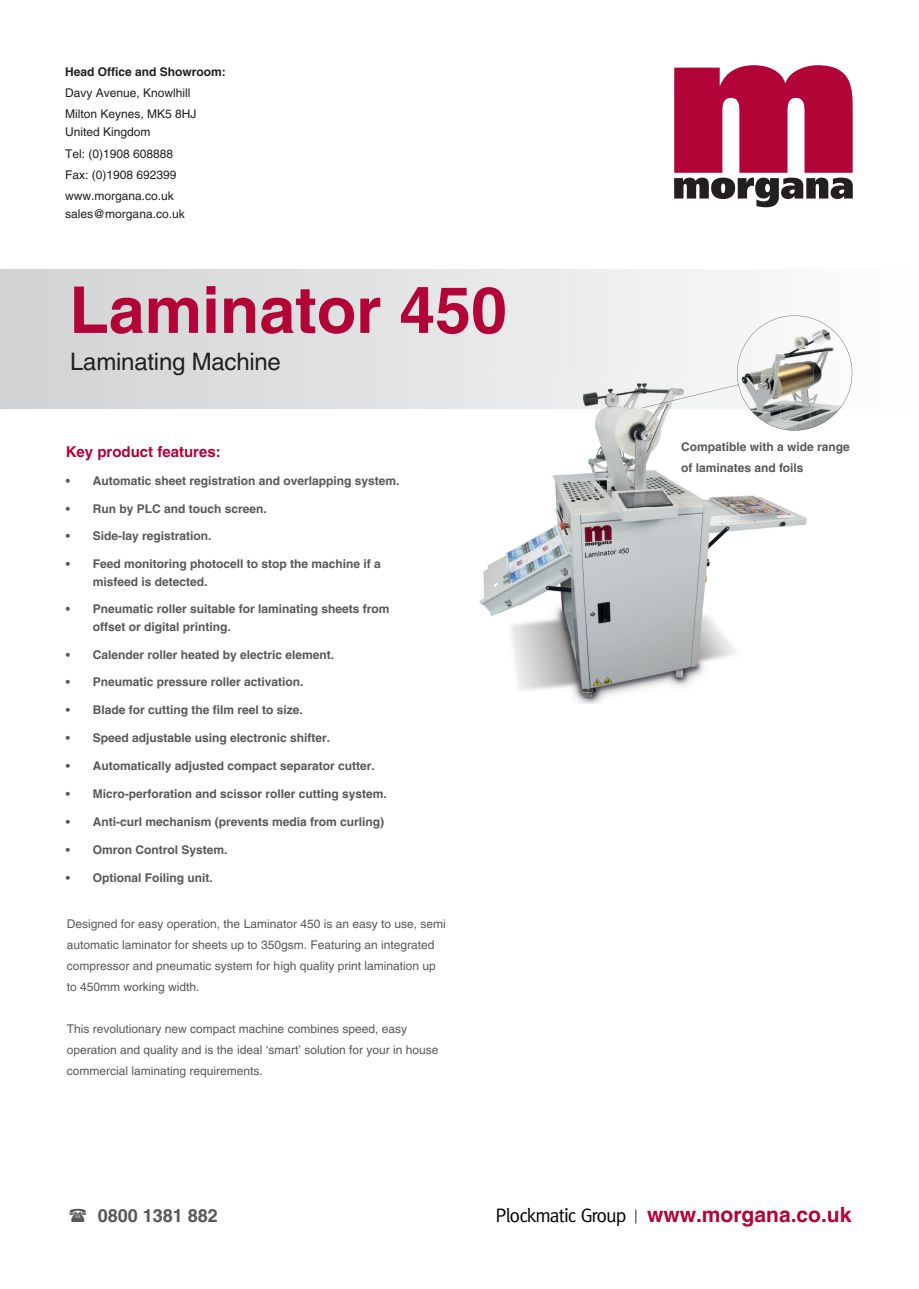
<style>
.page{position:relative;width:919px;height:1289px;background:#fff}
.page>*{position:absolute;margin:0;border:0;box-sizing:border-box;transform-origin:0 0}
.t1{font:700 64.5px "Helvetica LT Pro";color:#b30437}
.t2{font:24px "Helvetica LT Pro";letter-spacing:-.01em;color:#231f20}
.t3{font:700 21px "Helvetica LT Pro";color:#b30437}
.t4{font:700 18px "Helvetica LT Pro";color:#57585a}
.t5{font:700 15px "Helvetica LT Pro";color:#b30437}
.t6{font:700 12px/17.2px "Helvetica LT Pro";color:#57585a}
.t7{font:12px/21px "Helvetica LT Pro";color:#57585a}
.t8{font:12px/21.3px "Helvetica LT Pro";color:#231f20}
.t9{font:700 12px "Helvetica LT Pro";color:#231f20}
.s1{font-family:"Meta";font-weight:400;font-size:19.5px;color:#040503}
.s2{font-family:"Minion Pro";font-weight:400;font-size:13.95px;color:#231f20}
</style>
<div class="page">
<svg style="left:0;top:269px;width:853px;height:140px;background:#e1e2e3"></svg>
<svg style="left:674px;top:65px;width:178px;height:142px"></svg>
<img style="left:479px;top:409px;width:283px;height:196px">
<img style="left:762px;top:430px;width:45px;height:99px">
<img style="left:484px;top:605px;width:252px;height:98px">
<img style="left:475px;top:375px;width:166px;height:34px">
<svg style="left:641px;top:315px;width:211px;height:115px"></svg>
<p class="t9" style="left:65px;top:64px;width:162px">Head Office and Showroom:</p>
<p class="t8" style="left:65px;top:82px;width:133px">Davy Avenue, Knowlhill<br>Milton Keynes, MK5 8HJ</p>
<p class="t8" style="left:65px;top:122px;width:113px">United Kingdom<br>Tel: (0)1908 608888<br>Fax: (0)1908 692399 www.morgana.co.uk</p>
<p class="t8" style="left:65px;top:203px;width:121px">sales@morgana.co.uk</p>
<h1 class="t1" style="left:69px;top:271px;width:439px">Laminator 450</h1>
<h2 class="t2" style="left:70px;top:347px;width:212px">Laminating Machine</h2>
<p class="t5" style="left:66px;top:442px;width:157px">Key product features:</p>
<p class="t6" style="left:66px;top:472px;width:335px">• Automatic sheet registration and overlapping system.</p>
<p class="t6" style="left:66px;top:499px;width:203px">• Run by PLC and touch screen.</p>
<p class="t6" style="left:66px;top:527px;width:147px">• Side-lay registration.</p>
<p class="t6" style="left:93px;top:555px;width:290px;text-indent:-27px">• Feed monitoring photocell to stop the machine if a misfeed is detected.</p>
<p class="t6" style="left:93px;top:600px;width:298px;text-indent:-27px">• Pneumatic roller suitable for laminating sheets from offset or digital printing.</p>
<p class="t6" style="left:66px;top:645px;width:270px">• Calender roller heated by electric element.</p>
<p class="t6" style="left:66px;top:673px;width:239px">• Pneumatic pressure roller activation.</p>
<p class="t6" style="left:66px;top:701px;width:239px">• Blade for cutting the film reel to size.</p>
<p class="t6" style="left:66px;top:729px;width:266px">• Speed adjustable using electronic shifter.</p>
<p class="t6" style="left:66px;top:757px;width:311px">• Automatically adjusted compact separator cutter.</p>
<p class="t6" style="left:66px;top:785px;width:323px">• Micro-perforation and scissor roller cutting system.</p>
<p class="t6" style="left:66px;top:813px;width:320px">• Anti-curl mechanism (prevents media from curling)</p>
<p class="t6" style="left:66px;top:841px;width:163px">• Omron Control System.</p>
<p class="t6" style="left:66px;top:868px;width:149px">• Optional Foiling unit.</p>
<p class="t7" style="left:67px;top:913px;width:380px">Designed for easy operation, the Laminator 450 is an easy to use, semi automatic laminator for sheets up to 350gsm. Featuring an integrated compressor and pneumatic system for high quality print lamination up to 450mm working width.</p>
<p class="t7" style="left:67px;top:1018px;width:373px">This revolutionary new compact machine combines speed, easy operation and quality and is the ideal ‘smart’ solution for your in house commercial laminating requirements.</p>
<p class="t6" style="left:681px;top:436px;width:170px;line-height:21px">Compatible with a wide range of laminates and foils</p>
<h3 class="t4" style="left:98px;top:1204px;width:122px">0800 1381 882</h3>
<h3 class="t3" style="left:495px;top:1201px;width:357px"><span class="s1">Plockmatic Group</span> <span class="s2">|</span> www.morgana.co.uk</h3>
</div>
